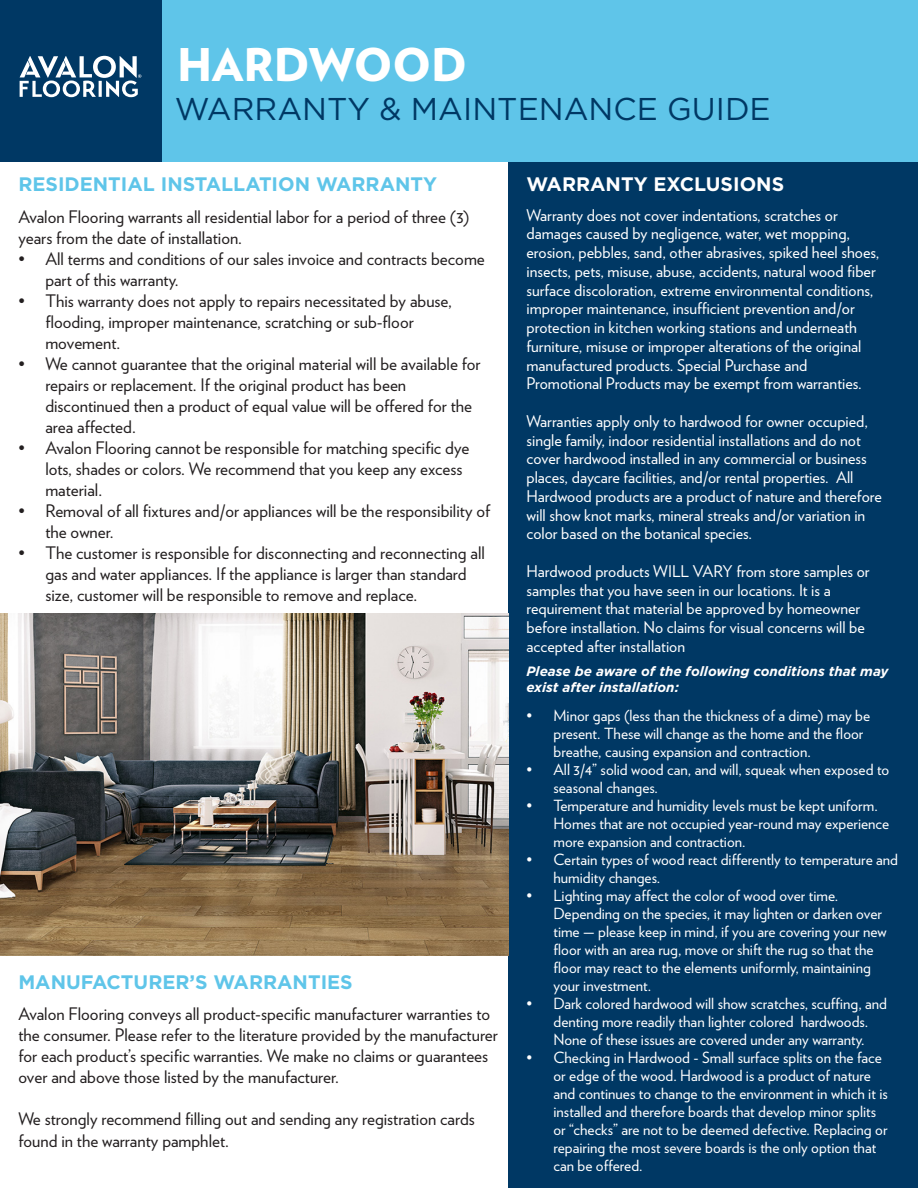
<style>
.page{position:relative;width:918px;height:1188px;background:#fff}
.page>*{position:absolute;margin:0;border:0;box-sizing:border-box;transform-origin:0 0}
.t1{font:900 45px "Verlag";color:#fff}
.t2{font:31.5px "Gotham";color:#003864}
.t3{font:700 19.5px "Gotham";color:#5fc5e9}
.t4{font:700 19.5px "Gotham";color:#fff}
.t5{font:17.25px/21px "Verlag";color:#231f20}
.t6{font:16.2px/18.8px "Verlag";color:#fff}
.t7{font:15.3px/18px "Verlag";color:#fff}
.t8{font:italic 700 13.5px/16.2px "Gotham";color:#fff}
</style>
<div class="page">
<div style="left:509px;top:162px;width:409px;height:1026px;background:#003864"></div>
<div style="left:0;top:0;width:162px;height:162px;background:#003864"></div>
<svg style="left:20px;top:56px;width:121px;height:41px"></svg>
<div style="left:162px;top:0;width:756px;height:162px;background:#5fc5e9"></div>
<img style="left:0;top:613px;width:509px;height:343px">
<p class="t1" style="left:177px;top:28px;width:292px">HARDWOOD</p>
<p class="t2" style="left:175px;top:88px;width:597px">WARRANTY &amp; MAINTENANCE GUIDE</p>
<p class="t3" style="left:18px;top:173px;width:420px">RESIDENTIAL INSTALLATION WARRANTY</p>
<p class="t5" style="left:18px;top:205px;width:453px">Avalon Flooring warrants all residential labor for a period of three (3) years from the date of installation.</p>
<p class="t5" style="left:45px;top:247px;width:441px;text-indent:-27px">• All terms and conditions of our sales invoice and contracts become part of this warranty.</p>
<p class="t5" style="left:45px;top:289px;width:408px;text-indent:-27px">• This warranty does not apply to repairs necessitated by abuse, flooding, improper maintenance, scratching or sub-floor movement.</p>
<p class="t5" style="left:45px;top:352px;width:437px;text-indent:-27px">• We cannot guarantee that the original material will be available for repairs or replacement. If the original product has been discontinued then a product of equal value will be offered for the area affected.</p>
<p class="t5" style="left:45px;top:436px;width:426px;text-indent:-27px">• Avalon Flooring cannot be responsible for matching specific dye lots, shades or colors. We recommend that you keep any excess material.</p>
<p class="t5" style="left:45px;top:499px;width:446px;text-indent:-27px">• Removal of all fixtures and/or appliances will be the responsibility of the owner.</p>
<p class="t5" style="left:45px;top:541px;width:441px;text-indent:-27px">• The customer is responsible for disconnecting and reconnecting all gas and water appliances. If the appliance is larger than standard size, customer will be responsible to remove and replace.</p>
<p class="t3" style="left:18px;top:970px;width:336px">MANUFACTURER’S WARRANTIES</p>
<p class="t5" style="left:18px;top:1003px;width:481px">Avalon Flooring conveys all product-specific manufacturer warranties to the consumer. Please refer to the literature provided by the manufacturer for each product’s specific warranties. We make no claims or guarantees over and above those listed by the manufacturer.</p>
<p class="t5" style="left:18px;top:1108px;width:458px;line-height:21.6px">We strongly recommend filling out and sending any registration cards found in the warranty pamphlet.</p>
<p class="t4" style="left:526px;top:173px;width:259px">WARRANTY EXCLUSIONS</p>
<p class="t6" style="left:527px;top:205px;width:354px">Warranty does not cover indentations, scratches or damages caused by negligence, water, wet mopping, erosion, pebbles, sand, other abrasives, spiked heel shoes, insects, pets, misuse, abuse, accidents, natural wood fiber surface discoloration, extreme environmental conditions, improper maintenance, insufficient prevention and/or protection in kitchen working stations and underneath furniture, misuse or improper alterations of the original manufactured products. Special Purchase and Promotional Products may be exempt from warranties.</p>
<p class="t6" style="left:527px;top:411px;width:357px">Warranties apply only to hardwood for owner occupied, single family, indoor residential installations and do not cover hardwood installed in any commercial or business places, daycare facilities, and/or rental properties. All Hardwood products are a product of nature and therefore will show knot marks, mineral streaks and/or variation in color based on the botanical species.</p>
<p class="t6" style="left:527px;top:561px;width:345px">Hardwood products WILL VARY from store samples or samples that you have seen in our locations. It is a requirement that material be approved by homeowner before installation. No claims for visual concerns will be accepted after installation</p>
<p class="t8" style="left:526px;top:663px;width:364px">Please be aware of the following conditions that may exist after installation:</p>
<p class="t7" style="left:554px;top:706px;width:318px;text-indent:-27px">• Minor gaps (less than the thickness of a dime) may be present. These will change as the home and the floor breathe, causing expansion and contraction.</p>
<p class="t7" style="left:554px;top:760px;width:337px;text-indent:-27px">• All 3/4” solid wood can, and will, squeak when exposed to seasonal changes.</p>
<p class="t7" style="left:554px;top:796px;width:337px;text-indent:-27px">• Temperature and humidity levels must be kept uniform.<br>Homes that are not occupied year-round may experience more expansion and contraction.</p>
<p class="t7" style="left:554px;top:850px;width:346px;text-indent:-27px">• Certain types of wood react differently to temperature and humidity changes.</p>
<p class="t7" style="left:554px;top:886px;width:335px;text-indent:-27px">• Lighting may affect the color of wood over time.<br>Depending on the species, it may lighten or darken over time — please keep in mind, if you are covering your new floor with an area rug, move or shift the rug so that the floor may react to the elements uniformly, maintaining your investment.</p>
<p class="t7" style="left:526px;top:994px;width:362px;text-align:center">• Dark colored hardwood will show scratches, scuffing, and denting more readily than lighter colored hardwoods.<br>None of these issues are covered under any warranty.</p>
<p class="t7" style="left:554px;top:1048px;width:336px;text-indent:-27px">• Checking in Hardwood - Small surface splits on the face or edge of the wood. Hardwood is a product of nature and continues to change to the environment in which it is installed and therefore boards that develop minor splits or “checks” are not to be deemed defective. Replacing or repairing the most severe boards is the only option that can be offered.</p>
</div>
